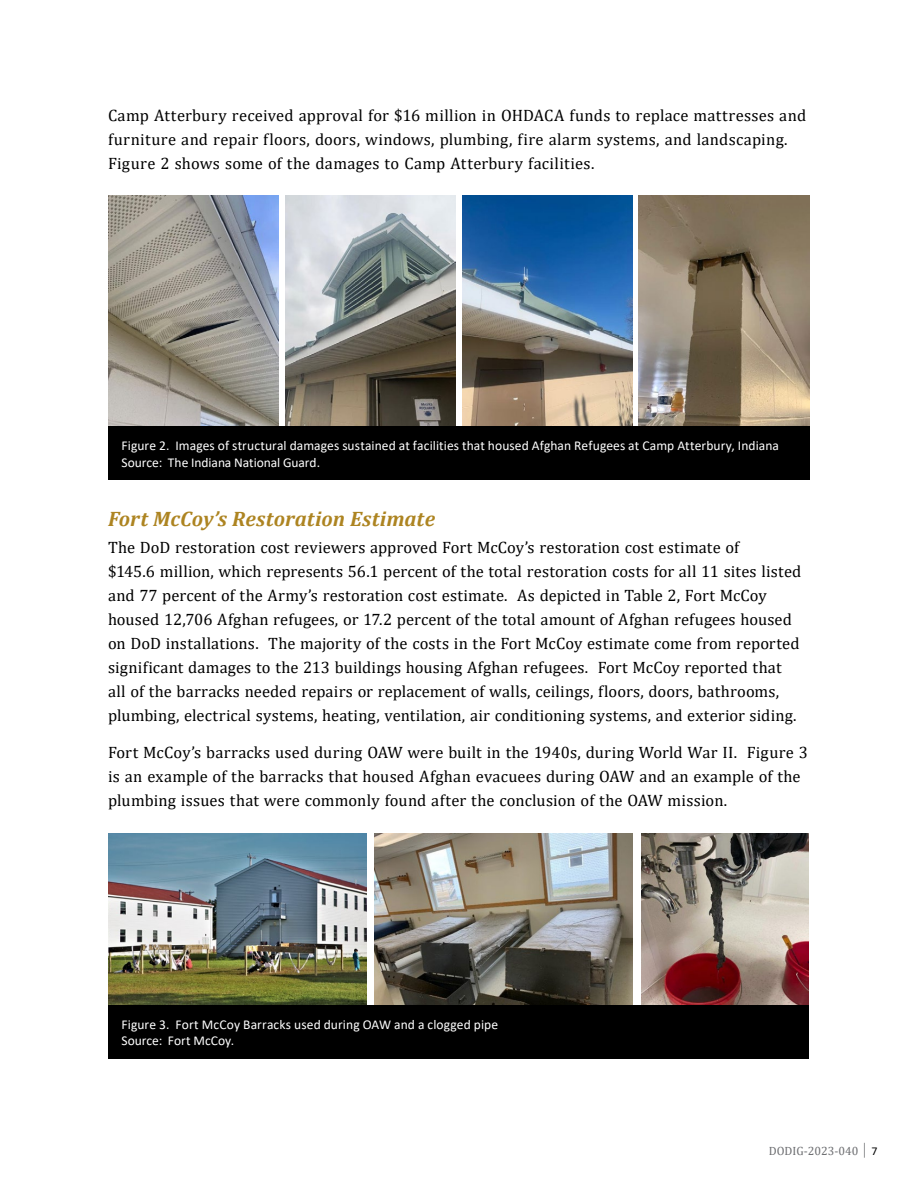
<style>
.page{position:relative;width:918px;height:1188px;background:#fff}
.page>*{position:absolute;margin:0;border:0;box-sizing:border-box;transform-origin:0 0}
.Heading_4_508_CC{font:italic 700 21px "Cambria";letter-spacing:.005em;color:#ad8421}
.Body{font:16.5px/24px "Cambria";letter-spacing:.01em;color:#000}
.t1{font:13.5px/16.2px "Calibri";letter-spacing:.005em;color:#fff}
.t2{font:12px "Cambria";color:#6d6e71}
.s1{font-family:"Calibri";color:#000}
</style>
<div class="page">
<img style="left:108px;top:196px;width:170px;height:231px">
<img style="left:463px;top:196px;width:169px;height:231px">
<img style="left:285px;top:196px;width:170px;height:231px">
<img style="left:638px;top:196px;width:172px;height:231px">
<div style="left:108px;top:427px;width:702px;height:53px;background:#000"></div>
<img style="left:108px;top:834px;width:259px;height:171px">
<img style="left:375px;top:834px;width:258px;height:171px">
<img style="left:641px;top:834px;width:167px;height:171px">
<div style="left:108px;top:1005px;width:700px;height:53px;background:#000"></div>
<p class="Body" style="left:108px;top:103px;width:700px">Camp Atterbury received approval for $16 million in OHDACA funds to replace mattresses and furniture and repair floors, doors, windows, plumbing, fire alarm systems, and landscaping.<br>Figure 2 shows some of the damages to Camp Atterbury facilities.</p>
<p class="t1" style="left:122px;top:437px;width:659px">Figure 2. Images of structural damages sustained at facilities that housed Afghan Refugees at Camp Atterbury, Indiana<br>Source: The Indiana National Guard.</p>
<p class="Heading_4_508_CC" style="left:108px;top:504px;width:329px">Fort McCoy’s Restoration Estimate</p>
<p class="Body" style="left:108px;top:535px;width:695px">The DoD restoration cost reviewers approved Fort McCoy’s restoration cost estimate of<br>$145.6 million, which represents 56.1 percent of the total restoration costs for all 11 sites listed and 77 percent of the Army’s restoration cost estimate. As depicted in Table 2, Fort McCoy housed 12,706 Afghan refugees, or 17.2 percent of the total amount of Afghan refugees housed on DoD installations. The majority of the costs in the Fort McCoy estimate come from reported significant damages to the 213 buildings housing Afghan refugees. Fort McCoy reported that all of the barracks needed repairs or replacement of walls, ceilings, floors, doors, bathrooms, plumbing, electrical systems, heating, ventilation, air conditioning systems, and exterior siding.</p>
<p class="Body" style="left:108px;top:741px;width:702px">Fort McCoy’s barracks used during OAW were built in the 1940s, during World War II. Figure 3 is an example of the barracks that housed Afghan evacuees during OAW and an example of the plumbing issues that were commonly found after the conclusion of the OAW mission.</p>
<p class="t1" style="left:122px;top:1016px;width:378px">Figure 3. Fort McCoy Barracks used during OAW and a clogged pipe</p>
<p class="t1" style="left:122px;top:1032px;width:114px">Source: Fort McCoy.</p>
<p class="t2" style="left:769px;top:1143px;width:110px">DODIG-2023-040 │ <span class="s1">7</span></p>
</div>
